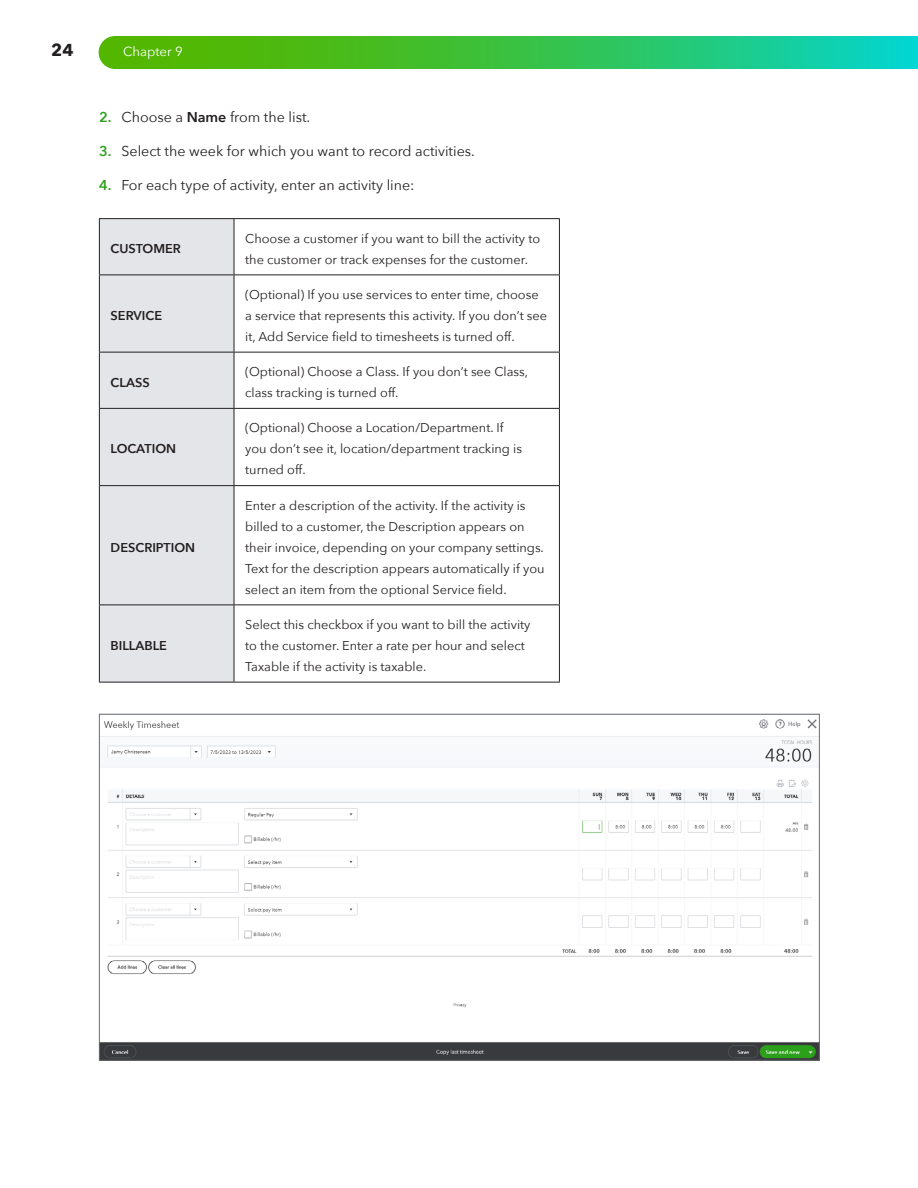
<style>
.page{position:relative;width:918px;height:1188px;background:#fff}
.page>*{position:absolute;margin:0;border:0;box-sizing:border-box;transform-origin:0 0}
.t1{font:700 17.25px "Avenir Next";color:#231f20}
.t2{font:14.25px "Avenir Next";color:#231f20}
.t3{font:13.2px "Avenir Next";color:#fff}
.TXT{font:12.75px/21px "Avenir Next";color:#231f20}
.TXT-2{font:600 12.75px "Avenir Next";color:#231f20}
.s1{font-weight:600;color:#2ca01c}
.s2{font-weight:600}
</style>
<div class="page">
<svg style="left:99px;top:36px;width:819px;height:33px;background:#35c24f"></svg>
<div style="left:100px;top:219px;width:134px;height:463px;background:#e3e5e8"></div>
<hr style="left:99px;top:218px;width:135px;height:1px;background:#231f20">
<hr style="left:99px;top:219px;width:1px;height:55px;background:#231f20">
<hr style="left:234px;top:218px;width:326px;height:1px;background:#231f20">
<hr style="left:234px;top:219px;width:1px;height:55px;background:#231f20">
<hr style="left:559px;top:219px;width:1px;height:55px;background:#231f20">
<hr style="left:99px;top:274px;width:135px;height:1px;background:#231f20">
<hr style="left:99px;top:275px;width:1px;height:77px;background:#231f20">
<hr style="left:234px;top:274px;width:326px;height:1px;background:#231f20">
<hr style="left:234px;top:275px;width:1px;height:77px;background:#231f20">
<hr style="left:559px;top:275px;width:1px;height:77px;background:#231f20">
<hr style="left:99px;top:352px;width:135px;height:1px;background:#231f20">
<hr style="left:99px;top:352px;width:1px;height:56px;background:#231f20">
<hr style="left:234px;top:352px;width:326px;height:1px;background:#231f20">
<hr style="left:234px;top:352px;width:1px;height:56px;background:#231f20">
<hr style="left:559px;top:352px;width:1px;height:56px;background:#231f20">
<hr style="left:99px;top:408px;width:135px;height:1px;background:#231f20">
<hr style="left:99px;top:409px;width:1px;height:76px;background:#231f20">
<hr style="left:234px;top:408px;width:326px;height:1px;background:#231f20">
<hr style="left:234px;top:409px;width:1px;height:76px;background:#231f20">
<hr style="left:559px;top:409px;width:1px;height:76px;background:#231f20">
<hr style="left:99px;top:485px;width:135px;height:1px;background:#231f20">
<hr style="left:99px;top:486px;width:1px;height:118px;background:#231f20">
<hr style="left:234px;top:485px;width:326px;height:1px;background:#231f20">
<hr style="left:234px;top:486px;width:1px;height:118px;background:#231f20">
<hr style="left:559px;top:486px;width:1px;height:118px;background:#231f20">
<hr style="left:99px;top:604px;width:135px;height:1px;background:#231f20">
<hr style="left:99px;top:605px;width:1px;height:77px;background:#231f20">
<hr style="left:234px;top:604px;width:326px;height:1px;background:#231f20">
<hr style="left:234px;top:605px;width:1px;height:77px;background:#231f20">
<hr style="left:559px;top:605px;width:1px;height:77px;background:#231f20">
<hr style="left:99px;top:682px;width:135px;height:1px;background:#231f20">
<hr style="left:234px;top:682px;width:326px;height:1px;background:#231f20">
<img style="left:101px;top:719px;width:717px;height:340px">
<h1 class="t1" style="left:51px;top:35px;width:24px">24</h1>
<p class="t3" style="left:123px;top:41px;width:61px">Chapter 9</p>
<p class="t2" style="left:99px;top:105px;width:213px"><span class="s1">2.</span> Choose a <span class="s2">Name</span> from the list.</p>
<p class="t2" style="left:99px;top:139px;width:377px"><span class="s1">3.</span> Select the week for which you want to record activities.</p>
<p class="t2" style="left:99px;top:173px;width:317px"><span class="s1">4.</span> For each type of activity, enter an activity line:</p>
<p class="TXT-2" style="left:111px;top:238px;width:72px">CUSTOMER</p>
<p class="TXT" style="left:245px;top:227px;width:296px">Choose a customer if you want to bill the activity to the customer or track expenses for the customer.</p>
<p class="TXT-2" style="left:111px;top:304px;width:53px">SERVICE</p>
<p class="TXT" style="left:245px;top:283px;width:303px">(Optional) If you use services to enter time, choose a service that represents this activity. If you don’t see it, Add Service field to timesheets is turned off.</p>
<p class="TXT-2" style="left:111px;top:371px;width:41px">CLASS</p>
<p class="TXT" style="left:245px;top:361px;width:285px">(Optional) Choose a Class. If you don’t see Class, class tracking is turned off.</p>
<p class="TXT-2" style="left:111px;top:438px;width:67px">LOCATION</p>
<p class="TXT-2" style="left:111px;top:536px;width:86px">DESCRIPTION</p>
<p class="TXT-2" style="left:111px;top:634px;width:58px">BILLABLE</p>
<p class="TXT" style="left:245px;top:417px;width:278px">(Optional) Choose a Location/Department. If you don’t see it, location/department tracking is turned off.</p>
<p class="TXT" style="left:245px;top:494px;width:301px">Enter a description of the activity. If the activity is billed to a customer, the Description appears on their invoice, depending on your company settings.<br>Text for the description appears automatically if you select an item from the optional Service field.</p>
<p class="TXT" style="left:245px;top:613px;width:287px">Select this checkbox if you want to bill the activity to the customer. Enter a rate per hour and select<br>Taxable if the activity is taxable.</p>
</div>
